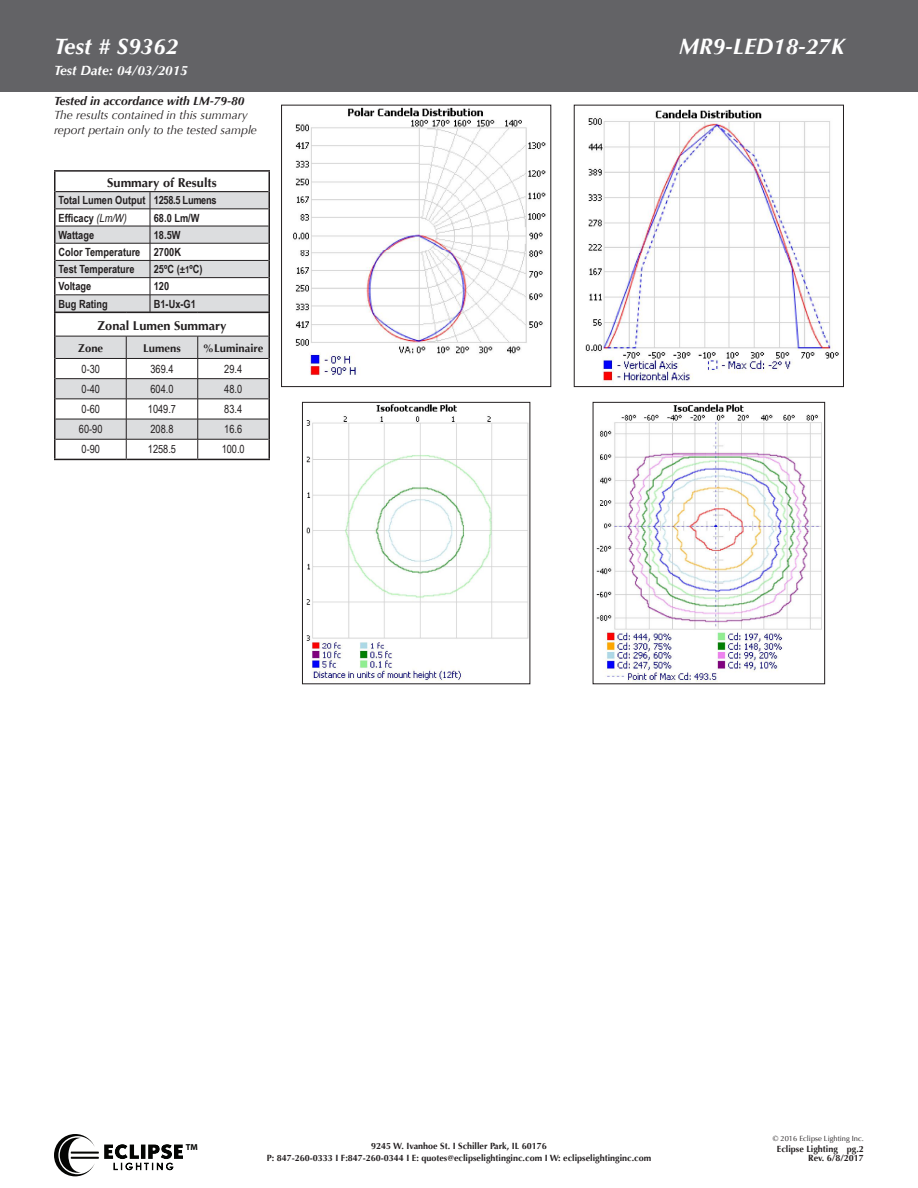
<style>
.page{position:relative;width:918px;height:1188px;background:#fff}
.page>*{position:absolute;margin:0;border:0;box-sizing:border-box;transform-origin:0 0}
.t1{font:italic 700 22.5px "Optima";color:#fff}
.t2{font:italic 700 13.5px "Optima";color:#fff}
.t3{font:700 12.75px "Optima";color:#231f20}
.t4{font:italic 12px/14.4px "Optima";color:#231f20}
.t5{font:700 11.25px "Arial Narrow";color:#231f20}
.t6{font:11.25px "Arial Narrow";color:#231f20}
.t7{font:700 11.25px "Optima";color:#231f20}
.t8{font:700 11.25px "Arial Narrow";letter-spacing:-.025em;color:#231f20}
.t9{font:700 9px/9px "Optima";color:#231f20;text-align:right}
.t10{font:700 8.7px "Myriad Pro";color:#040503}
.t11{font:7.5px "Optima";color:#231f20}
.s1{font-weight:700}
.s2{font-weight:400;font-style:italic}
.s3{font-size:9.75px}
</style>
<div class="page">
<svg style="left:54px;top:1134px;width:129px;height:42px"></svg>
<hr style="left:54px;top:459px;width:72px;height:1px;background:#231f20">
<hr style="left:126px;top:459px;width:72px;height:1px;background:#231f20">
<hr style="left:198px;top:459px;width:72px;height:1px;background:#231f20">
<hr style="left:56px;top:191px;width:94px;height:1px;background:#231f20">
<hr style="left:150px;top:191px;width:118px;height:1px;background:#231f20">
<hr style="left:54px;top:170px;width:96px;height:2px;background:#231f20">
<hr style="left:54px;top:172px;width:2px;height:20px;background:#231f20">
<hr style="left:150px;top:170px;width:120px;height:2px;background:#231f20">
<hr style="left:268px;top:172px;width:2px;height:20px;background:#231f20">
<svg style="left:54px;top:192px;width:216px;height:267px"></svg>
<div style="left:0;top:0;width:918px;height:92px;background:#636366"></div>
<img style="left:293px;top:107px;width:253px;height:269px">
<div style="left:281px;top:105px;width:270px;height:282px;border:1px solid #231f20"></div>
<img style="left:585px;top:109px;width:254px;height:275px">
<div style="left:574px;top:105px;width:270px;height:282px;border:1px solid #231f20"></div>
<img style="left:306px;top:404px;width:222px;height:277px">
<div style="left:302px;top:402px;width:228px;height:282px;border:1px solid #231f20"></div>
<img style="left:596px;top:404px;width:226px;height:278px">
<div style="left:593px;top:402px;width:232px;height:282px;border:1px solid #231f20"></div>
<p class="t1" style="left:54px;top:33px;width:126px">Test # S9362</p>
<p class="t1" style="left:679px;top:33px;width:167px">MR9-LED18-27K</p>
<p class="t2" style="left:54px;top:62px;width:135px">Test Date: 04/03/2015</p>
<p class="t4" style="left:54px;top:94px;width:204px"><span class="s1">Tested in accordance with LM-79-80<br></span>The results contained in this summary report pertain only to the tested sample</p>
<p class="t3" style="left:107px;top:175px;width:111px">Summary of Results</p>
<p class="t5" style="left:59px;top:192px;width:88px">Total Lumen Output</p>
<p class="t8" style="left:154px;top:192px;width:64px">1258.5 Lumens</p>
<p class="t5" style="left:59px;top:209px;width:70px">Efficacy <span class="s2">(Lm/W)</span></p>
<p class="t5" style="left:154px;top:209px;width:47px">68.0 Lm/W</p>
<p class="t5" style="left:59px;top:226px;width:37px">Wattage</p>
<p class="t5" style="left:154px;top:226px;width:28px">18.5W</p>
<p class="t5" style="left:59px;top:243px;width:83px">Color Temperature</p>
<p class="t5" style="left:154px;top:243px;width:29px">2700K</p>
<p class="t5" style="left:59px;top:261px;width:78px">Test Temperature</p>
<p class="t5" style="left:154px;top:261px;width:50px">25ºC (<span class="s3">±1</span>ºC)</p>
<p class="t5" style="left:59px;top:278px;width:34px">Voltage</p>
<p class="t5" style="left:154px;top:278px;width:17px">120</p>
<p class="t5" style="left:59px;top:295px;width:51px">Bug Rating</p>
<p class="t5" style="left:154px;top:295px;width:44px">B1-Ux-G1</p>
<p class="t3" style="left:98px;top:318px;width:130px">Zonal Lumen Summary</p>
<p class="t7" style="left:78px;top:342px;width:27px">Zone</p>
<p class="t7" style="left:143px;top:342px;width:39px">Lumens</p>
<p class="t7" style="left:203px;top:342px;width:62px">%Luminaire</p>
<p class="t6" style="left:82px;top:360px;width:20px">0-30</p>
<p class="t6" style="left:150px;top:360px;width:25px">369.4</p>
<p class="t6" style="left:224px;top:360px;width:19px">29.4</p>
<p class="t6" style="left:82px;top:381px;width:20px">0-40</p>
<p class="t6" style="left:150px;top:381px;width:25px">604.0</p>
<p class="t6" style="left:224px;top:381px;width:19px">48.0</p>
<p class="t6" style="left:82px;top:401px;width:20px">0-60</p>
<p class="t6" style="left:148px;top:401px;width:30px">1049.7</p>
<p class="t6" style="left:224px;top:401px;width:19px">83.4</p>
<p class="t6" style="left:79px;top:421px;width:25px">60-90</p>
<p class="t6" style="left:150px;top:421px;width:25px">208.8</p>
<p class="t6" style="left:224px;top:421px;width:19px">16.6</p>
<p class="t6" style="left:82px;top:441px;width:20px">0-90</p>
<p class="t6" style="left:148px;top:441px;width:30px">1258.5</p>
<p class="t6" style="left:222px;top:441px;width:25px">100.0</p>
<p class="t10" style="left:186px;top:1142px;width:14px">TM</p>
<p class="t9" style="left:267px;top:1140px;width:386px;line-height:12px;text-align:center">9245 W. Ivanhoe St. I Schiller Park, IL 60176<br>P: 847-260-0333 I F:847-260-0344 I E: quotes@eclipselightinginc.com I W: eclipselightinginc.com</p>
<p class="t11" style="left:773px;top:1134px;width:93px">© 2016 Eclipse Lighting Inc.</p>
<p class="t9" style="left:777px;top:1145px;width:89px">Eclipse Lighting pg.2<br>Rev. 6/8/2017</p>
</div>
